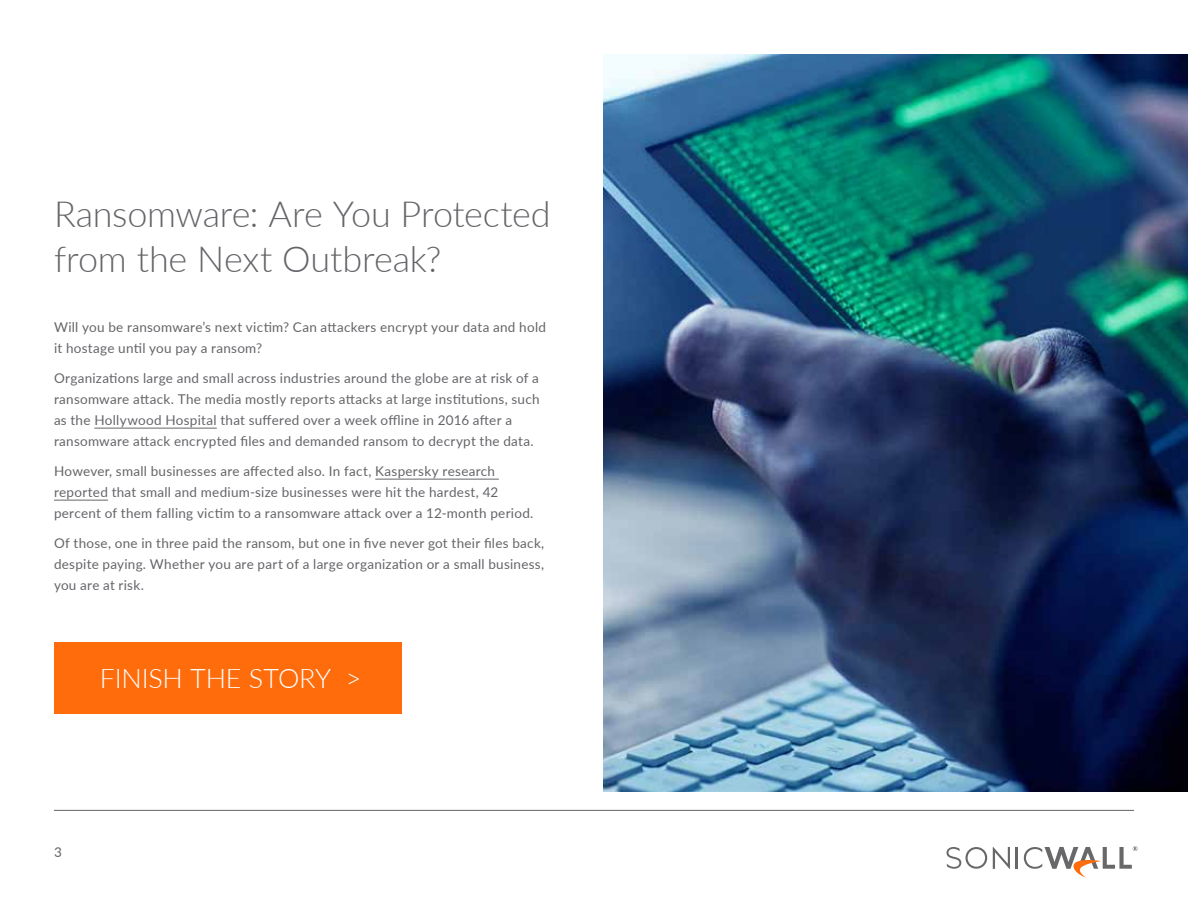
<style>
.page{position:relative;width:1188px;height:918px;background:#fff}
.page>*{position:absolute;margin:0;border:0;box-sizing:border-box;transform-origin:0 0}
.t1{font:300 36px/45px "Lato";letter-spacing:-.005em;color:#646569}
.t2{font:300 27px "Lato";color:#fff}
.t3{font:13.5px/21px "Lato";letter-spacing:.02em;color:#646569}
</style>
<div class="page">
<hr style="left:54px;top:810px;width:1080px;height:1px;background:#646569">
<svg style="left:993px;top:847px;width:17px;height:22px"></svg>
<hr style="left:1016px;top:847px;width:2px;height:22px;background:#68686b">
<svg style="left:946px;top:847px;width:41px;height:22px"></svg>
<svg style="left:1024px;top:846px;width:114px;height:32px"></svg>
<div style="left:54px;top:642px;width:348px;height:72px;background:#ff6c0c"></div>
<img style="left:604px;top:55px;width:584px;height:736px">
<hr style="left:94px;top:428px;width:123px;height:1px;background:#646569">
<hr style="left:375px;top:479px;width:124px;height:1px;background:#646569">
<hr style="left:54px;top:500px;width:54px;height:1px;background:#646569">
<h1 class="t1" style="left:54px;top:190px;width:498px">Ransomware: Are You Protected from the N ext Outbreak?</h1>
<p class="t3" style="left:54px;top:316px;width:494px">Will you be ransomware’s next victim? Can attackers encrypt your data and hold it hostage until you pay a ransom?</p>
<p class="t3" style="left:54px;top:367px;width:487px">Organizations large and small across industries around the globe are at risk of a ransomware attack. The media mostly reports attacks at large institutions, such as the Hollywood Hospital that suffered over a week offline in 2016 after a ransomware attack encrypted files and demanded ransom to decrypt the data.</p>
<p class="t3" style="left:54px;top:460px;width:481px">However, small businesses are affected also. In fact, Kaspersky research reported that small and medium-size businesses were hit the hardest, 42 percent of them falling victim to a ransomware attack over a 12-month period.</p>
<p class="t3" style="left:54px;top:532px;width:492px;text-align:justify">Of those, one in three paid the ransom, but one in five never got their files back, despite paying. Whether you are part of a large organization or a small business, you are at risk.</p>
<h2 class="t2" style="left:100px;top:659px;width:167px">FIN ISH THE STOR</h2>
<h2 class="t2" style="left:315px;top:659px;width:48px">Y &gt;</h2>
<p class="t3" style="left:54px;top:841px;width:9px">3</p>
</div>
